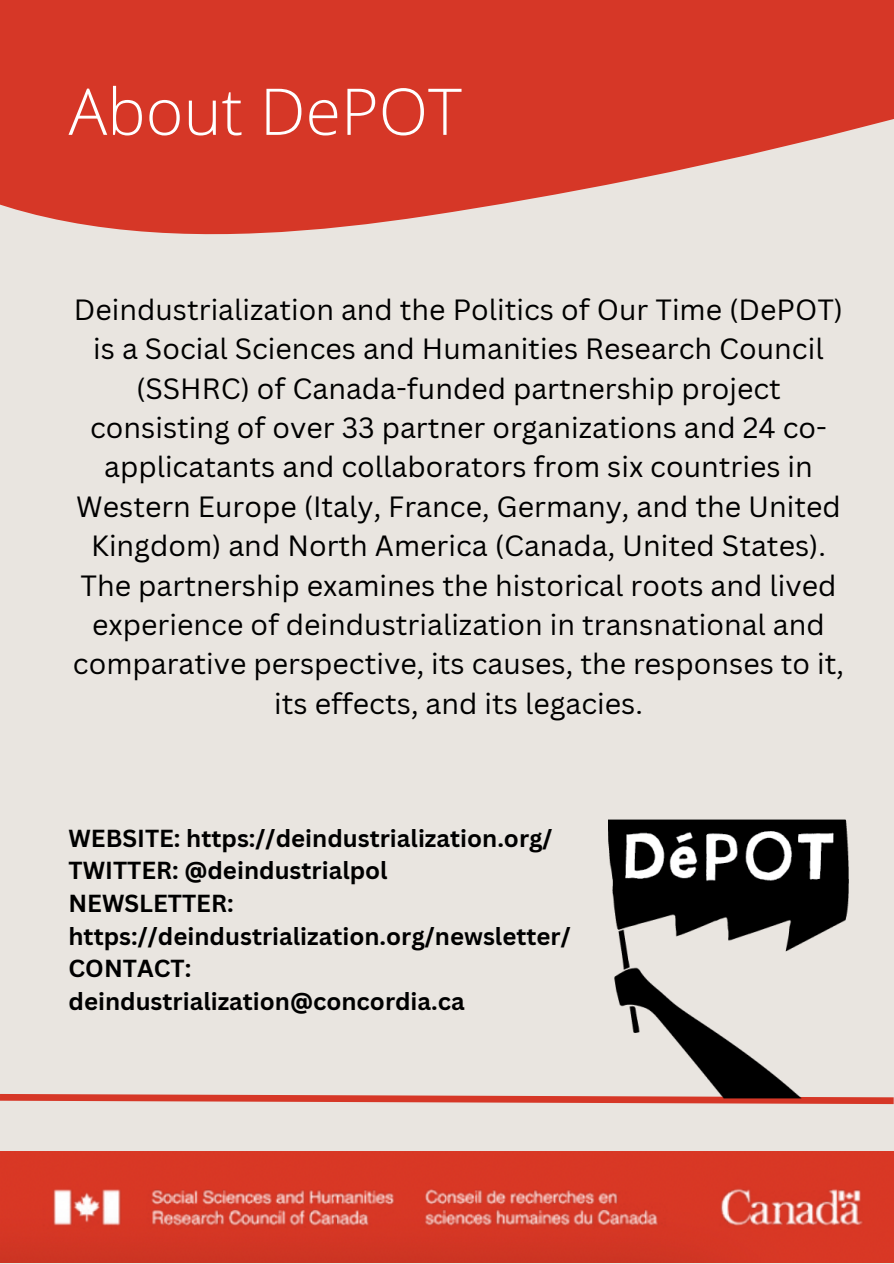
<style>
.page{position:relative;width:894px;height:1264px;background:#fff}
.page>*{position:absolute;margin:0;border:0;box-sizing:border-box;transform-origin:0 0}
.t1{font:300 72px "Open Sans";color:#fff}
.t2{font:300 64.5px "Open Sans";color:#fff}
.t3{font:28.5px/39.3px "Canva Sans";color:#000;text-align:center}
.t4{font:700 24px/32.7px "Canva Sans";color:#000}
</style>
<div class="page">
<div style="left:0;top:0;width:893px;height:1263px;background:#e9e5e0"></div>
<img style="left:0;top:1151px;width:893px;height:111px">
<svg style="left:0;top:1094px;width:893px;height:11px"></svg>
<img style="left:608px;top:819px;width:239px;height:279px">
<svg style="left:0;top:0;width:893px;height:235px;fill:#d63727"></svg>
<h1 class="t1" style="left:95px;top:49px;width:478px">ABOUT DEPOT</h1>
<h2 class="t2" style="left:68px;top:66px;width:395px">About DePOT</h2>
<p class="t3" style="left:73px;top:289px;width:772px">Deindustrialization and the Politics of Our Time (DePOT) is a Social Sciences and Humanities Research Council (SSHRC) of Canada-funded partnership project consisting of over 33 partner organizations and 24 co&shy;applicatants and collaborators from six countries in Western Europe (Italy, France, Germany, and the United Kingdom) and North America (Canada, United States).<br>The partnership examines the historical roots and lived experience of deindustrialization in transnational and comparative perspective, its causes, the responses to it, its effects, and its legacies.</p>
<p class="t4" style="left:68px;top:821px;width:503px">WEBSITE: https://deindustrialization.org/<br>TWITTER: @deindustrialpol<br>NEWSLETTER: https://deindustrialization.org/newsletter/<br>CONTACT: deindustrialization@concordia.ca</p>
</div>
